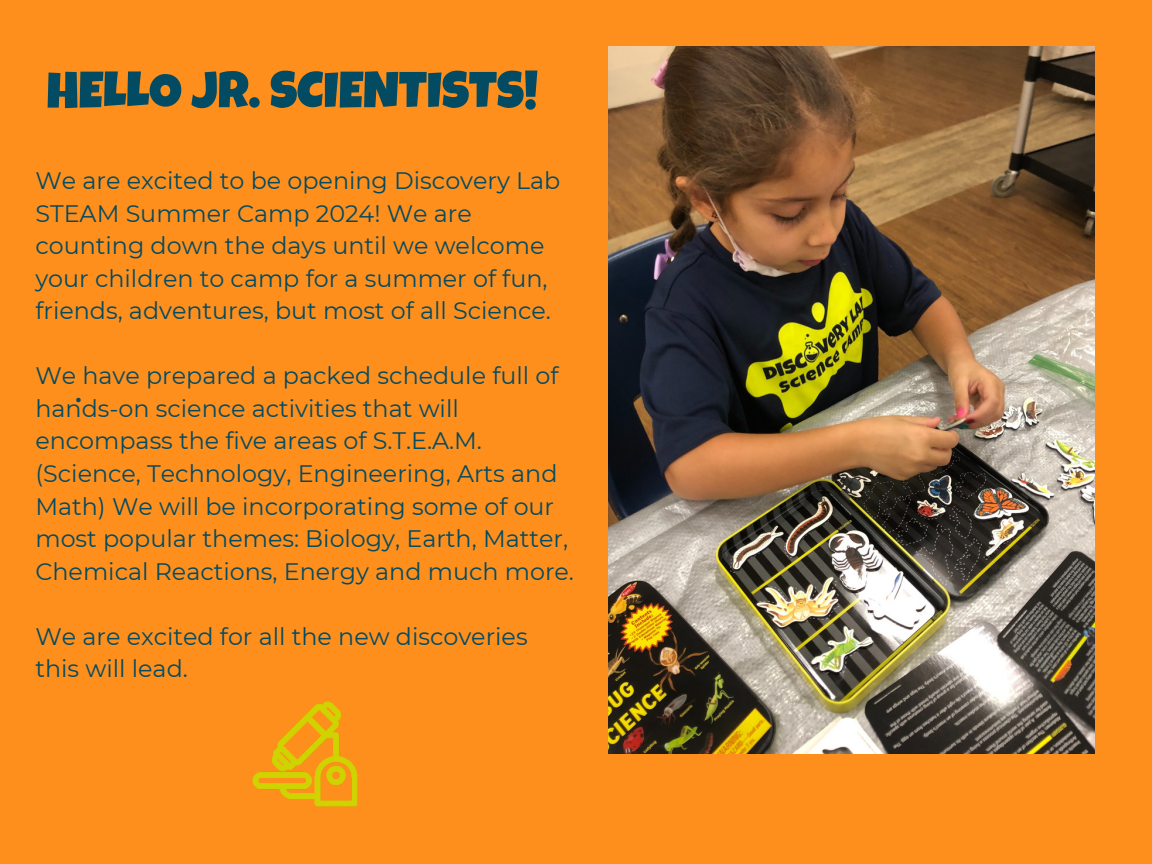
<style>
.page{position:relative;width:1152px;height:864px;background:#ff8f1c}
.page>*{position:absolute;margin:0;border:0;box-sizing:border-box;transform-origin:0 0}
.t1{font:51.15px "Luckiest Guy";color:#034b63}
.t2{font:23.85px/32.5px "Montserrat";color:#034b63}
.t3{font:900 16.95px "Source Code Pro";color:#034b63}
</style>
<div class="page">
<img style="left:252px;top:701px;width:106px;height:106px">
<img style="left:609px;top:46px;width:486px;height:708px">
<p class="t1" style="left:47px;top:72px;width:493px">HELLO JR. SCIENTISTS!</p>
<p class="t2" style="left:35px;top:164px;width:527px">We are excited to be opening Discovery Lab STEAM Summer Camp 2024! We are counting down the days until we welcome your children to camp for a summer of fun, friends, adventures, but most of all Science.</p>
<p class="t2" style="left:35px;top:360px;width:540px">We have prepared a packed schedule full of hands-on science activities that will encompass the five areas of S.T.E.A.M. (Science, Technology, Engineering, Arts and Math) We will be incorporating some of our most popular themes: Biology, Earth, Matter, Chemical Reactions, Energy and much more.</p>
<p class="t3" style="left:73px;top:385px;width:12px">.</p>
<p class="t2" style="left:35px;top:620px;width:494px">We are excited for all the new discoveries this will lead.</p>
</div>
